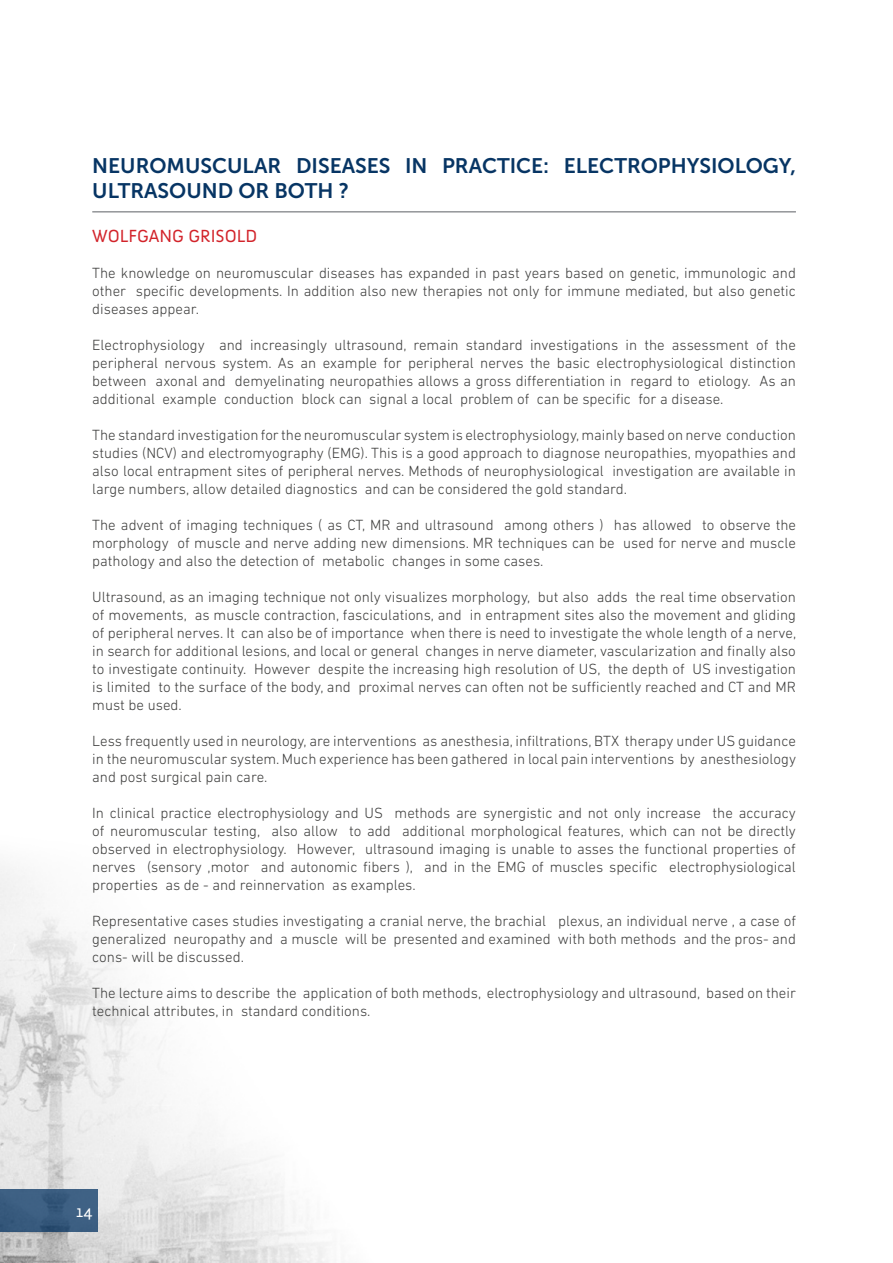
<style>
.page{position:relative;width:893px;height:1263px;background:#fff}
.page>*{position:absolute;margin:0;border:0;box-sizing:border-box;transform-origin:0 0}
.t1{font:21px/25.2px "Museo Sans 700";color:#073564}
.t2{font:18px "Anivers";color:#d2232a}
.t3{font:16.5px "Anivers";color:#fff}
.t4{font:300 15px/18px "DIN Next LT Pro";color:#3d3d3c;text-align:justify}
</style>
<div class="page">
<img style="left:0;top:866px;width:328px;height:397px">
<div style="left:0;top:1189px;width:98px;height:43px;background:#3c5e81"></div>
<hr style="left:92px;top:211px;width:704px;height:2px;background:#939598">
<h1 class="t1" style="left:92px;top:153px;width:705px">NEUROMUSCULAR DISEASES IN PRACTICE: ELECTROPHYSIOLOGY,<br>ULTRASOUND OR BOTH ?</h1>
<p class="t2" style="left:92px;top:226px;width:166px">WOLFGANG GRISOLD</p>
<p class="t4" style="left:92px;top:263px;width:705px">The knowledge on neuromuscular diseases has expanded in past years based on genetic, immunologic and other specific developments. In addition also new therapies not only for immune mediated, but also genetic diseases appear.</p>
<p class="t4" style="left:92px;top:335px;width:705px">Electrophysiology and increasingly ultrasound, remain standard investigations in the assessment of the peripheral nervous system. As an example for peripheral nerves the basic electrophysiological distinction between axonal and demyelinating neuropathies allows a gross differentiation in regard to etiology. As an additional example conduction block can signal a local problem of can be specific for a disease.</p>
<p class="t4" style="left:92px;top:425px;width:705px">The standard investigation for the neuromuscular system is electrophysiology, mainly based on nerve conduction studies (NCV) and electromyography (EMG). This is a good approach to diagnose neuropathies, myopathies and also local entrapment sites of peripheral nerves. Methods of neurophysiological investigation are available in large numbers, allow detailed diagnostics and can be considered the gold standard.</p>
<p class="t4" style="left:92px;top:515px;width:705px">The advent of imaging techniques ( as CT, MR and ultrasound among others ) has allowed to observe the morphology of muscle and nerve adding new dimensions. MR techniques can be used for nerve and muscle pathology and also the detection of metabolic changes in some cases.</p>
<p class="t4" style="left:92px;top:587px;width:705px">Ultrasound, as an imaging technique not only visualizes morphology, but also adds the real time observation of movements, as muscle contraction, fasciculations, and in entrapment sites also the movement and gliding of peripheral nerves. It can also be of importance when there is need to investigate the whole length of a nerve, in search for additional lesions, and local or general changes in nerve diameter, vascularization and finally also to investigate continuity. However despite the increasing high resolution of US, the depth of US investigation is limited to the surface of the body, and proximal nerves can often not be sufficiently reached and CT and MR must be used.</p>
<p class="t4" style="left:92px;top:731px;width:705px">Less frequently used in neurology, are interventions as anesthesia, infiltrations, BTX therapy under US guidance in the neuromuscular system. Much experience has been gathered in local pain interventions by anesthesiology and post surgical pain care.</p>
<p class="t4" style="left:92px;top:803px;width:705px">In clinical practice electrophysiology and US methods are synergistic and not only increase the accuracy of neuromuscular testing, also allow to add additional morphological features, which can not be directly observed in electrophysiology. However, ultrasound imaging is unable to asses the functional properties of nerves (sensory ,motor and autonomic fibers ), and in the EMG of muscles specific electrophysiological properties as de - and reinnervation as examples.</p>
<p class="t4" style="left:92px;top:911px;width:705px">Representative cases studies investigating a cranial nerve, the brachial plexus, an individual nerve , a case of generalized neuropathy and a muscle will be presented and examined with both methods and the pros- and cons- will be discussed.</p>
<p class="t4" style="left:92px;top:983px;width:705px">The lecture aims to describe the application of both methods, electrophysiology and ultrasound, based on their technical attributes, in standard conditions.</p>
<p class="t3" style="left:76px;top:1202px;width:18px">14</p>
</div>
